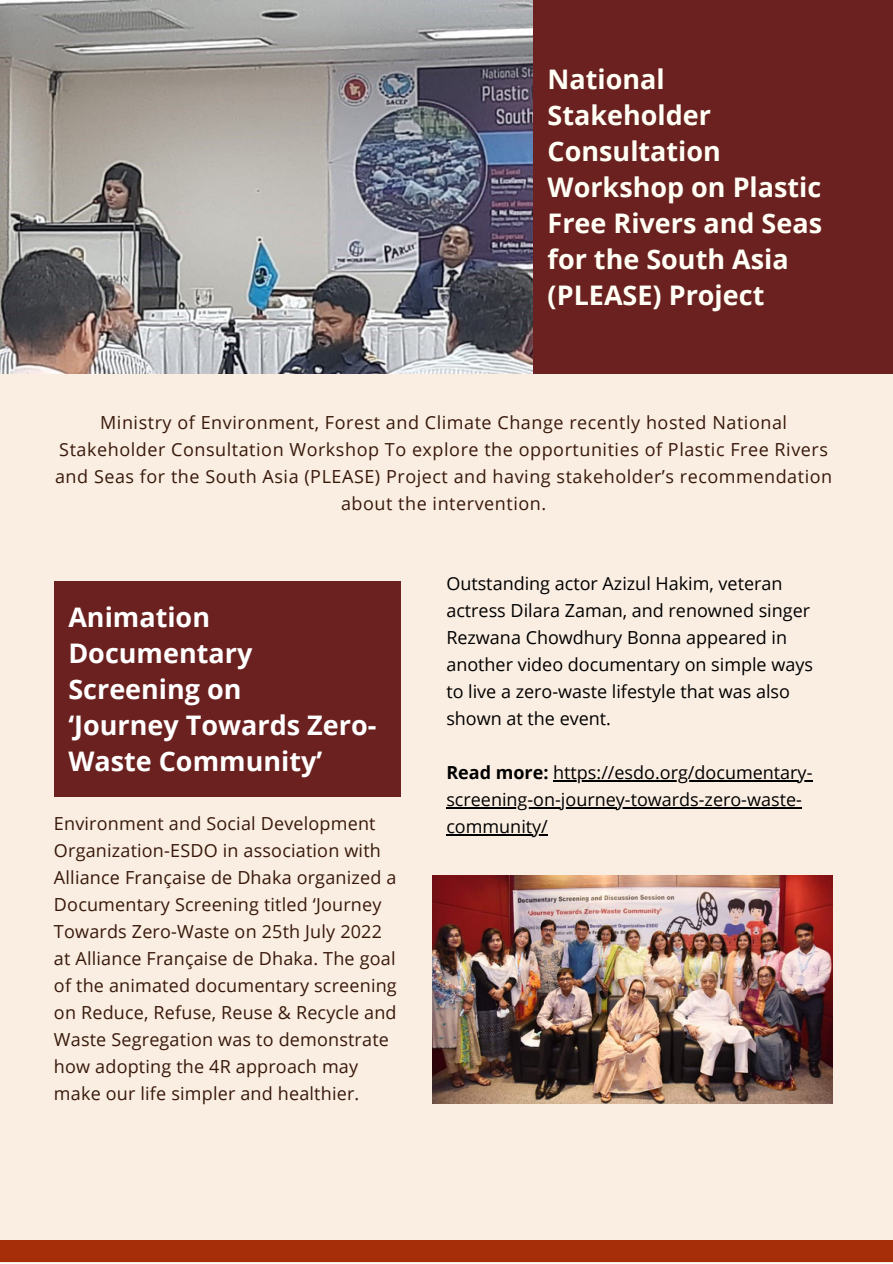
<style>
.page{position:relative;width:893px;height:1264px;background:#fff}
.page>*{position:absolute;margin:0;border:0;box-sizing:border-box;transform-origin:0 0}
.t1{font:700 27px/36px "Open Sans";color:#fffff6}
.t2{font:700 27px/36px "Open Sans";color:#fff}
.t3{font:18px/27px "Open Sans";letter-spacing:.01em;color:#37190b}
.t4{font:18px/27px "Open Sans";color:#000}
.t5{font:18px/27px "Open Sans";letter-spacing:.03em;color:#37190b;text-align:center}
.s1{font-weight:700}
</style>
<div class="page">
<div style="left:0;top:0;width:892px;height:1262px;background:#faede1"></div>
<div style="left:462px;top:0;width:430px;height:373px;background:#6b211f"></div>
<div style="left:0;top:1240px;width:892px;height:21px;background:#a62f09"></div>
<img style="left:0;top:0;width:532px;height:373px">
<img style="left:432px;top:875px;width:400px;height:228px">
<div style="left:54px;top:580px;width:346px;height:216px;background:#6b211f"></div>
<hr style="left:553px;top:780px;width:259px;height:1px;background:#000">
<hr style="left:446px;top:807px;width:356px;height:1px;background:#000">
<hr style="left:446px;top:834px;width:102px;height:1px;background:#000">
<h1 class="t1" style="left:547px;top:60px;width:276px">National<br>Stakeholder<br>Consultation<br>Workshop on Plastic<br>Free Rivers and Seas for the South Asia (PLEASE) Project</h1>
<p class="t5" style="left:55px;top:408px;width:778px">Ministry of Environment, Forest and Climate Change recently hosted National Stakeholder Consultation Workshop To explore the opportunities of Plastic Free Rivers and Seas for the South Asia (PLEASE) Project and having stakeholder’s recommendation about the intervention.</p>
<h1 class="t2" style="left:68px;top:598px;width:309px">Animation<br>Documentary<br>Screening on<br>‘Journey Towards Zero-<br>Waste Community’</h1>
<p class="t3" style="left:54px;top:809px;width:344px">Environment and Social Development Organization-ESDO in association with Alliance Française de Dhaka organized a Documentary Screening titled ‘Journey Towards Zero-Waste on 25th July 2022 at Alliance Française de Dhaka. The goal of the animated documentary screening on Reduce, Refuse, Reuse &amp; Recycle and Waste Segregation was to demonstrate how adopting the 4R approach may make our life simpler and healthier.</p>
<p class="t4" style="left:446px;top:570px;width:368px">Outstanding actor Azizul Hakim, veteran actress Dilara Zaman, and renowned singer Rezwana Chowdhury Bonna appeared in another video documentary on simple ways to live a zero-waste lifestyle that was also shown at the event.</p>
<p class="t4" style="left:446px;top:758px;width:367px"><span class="s1">Read more:</span> https://esdo.org/documentary&shy;screening-on-journey-towards-zero-waste&shy;community/</p>
</div>
